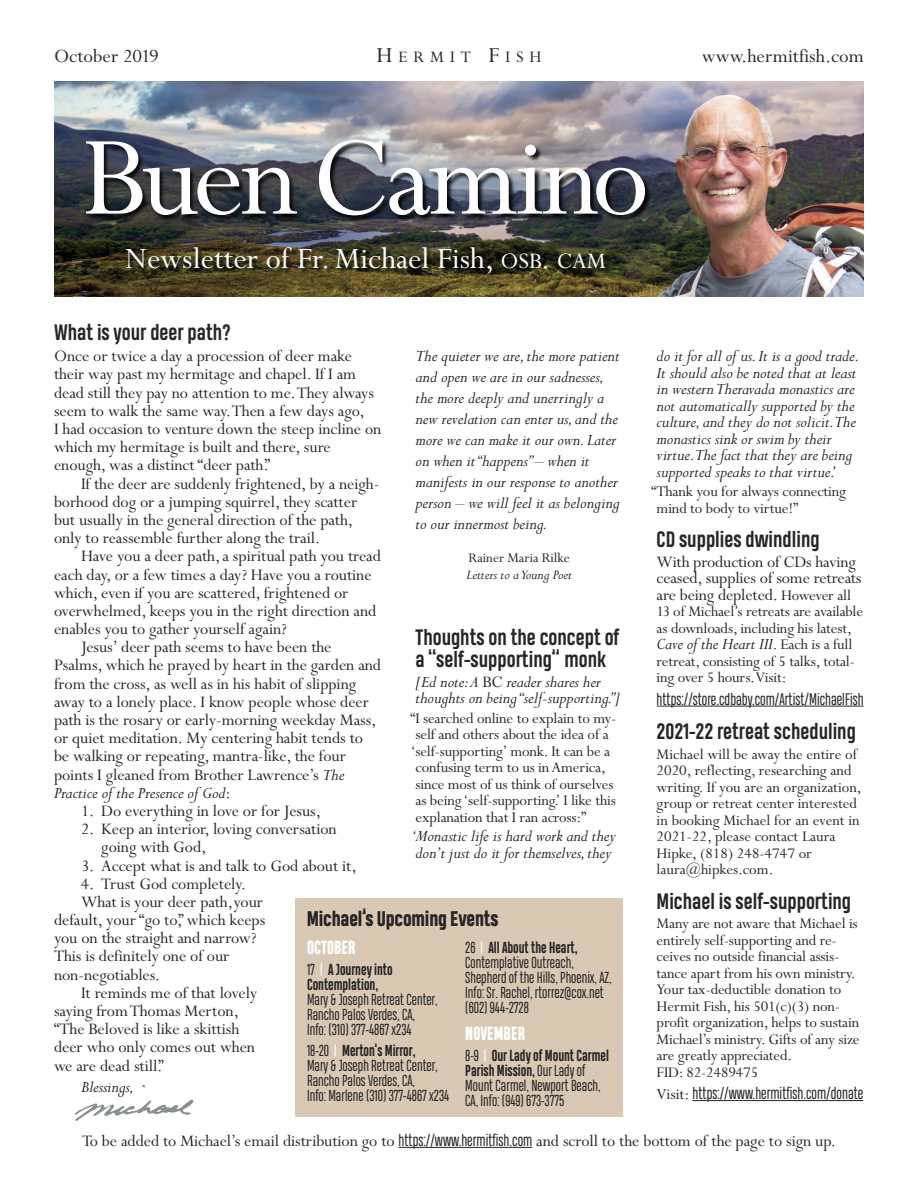
<style>
.page{position:relative;width:918px;height:1188px;background:#fff}
.page>*{position:absolute;margin:0;border:0;box-sizing:border-box;transform-origin:0 0}
.t1{font:126px "Perpetua";letter-spacing:-.025em;color:#fff}
.t2{font:33.15px "Perpetua";color:#fff}
.t3{font:700 21px/22.5px "Heading Pro";color:#272526}
.t4{font:21px "Perpetua";color:#272526}
.t5{font:800 19.5px "Heading Pro";letter-spacing:-.01em;color:#272526}
.t6{font:18px/18.1px "Perpetua";letter-spacing:-.005em;color:#272526}
.t7{font:italic 18px/16.5px "Perpetua";letter-spacing:-.005em;color:#272526}
.t8{font:800 18px "Heading Compressed Pro";color:#fff}
.t9{font:18px "Perpetua";letter-spacing:.335em;color:#272526}
.t10{font:16.5px/16.5px "Perpetua";letter-spacing:-.01em;color:#272526}
.t11{font:15.75px "Heading Compressed Pro";color:#272526}
.t12{font:15px/15px "Heading Compressed Pro";color:#272526}
.t13{font:700 15px/15px "Heading Compressed Pro";color:#272526}
.t14{font:italic 15px "Perpetua";letter-spacing:-.005em;color:#272526}
.t15{font:15px "Perpetua";letter-spacing:-.005em;color:#272526}
.s1{font-size:24px}
.s2{font-size:24.9px}
.s3{font-style:italic}
.s4{font-style:normal}
.s5{font-weight:400}
.s6{font-weight:400;color:#fff}
.s7{color:#fff}
.s8{font-weight:700}
.s9{font-size:16.5px}
.s10{font-style:normal;font-size:16.5px}
.s11{font-family:"Perpetua";font-size:17.25px}
.s12{font-family:"Heading Compressed Pro";font-size:15.75px}
</style>
<div class="page">
<img style="left:54px;top:81px;width:810px;height:216px">
<img style="left:54px;top:114px;width:682px;height:183px">
<hr style="left:657px;top:706px;width:207px;height:1px;background:#272526">
<hr style="left:693px;top:1100px;width:170px;height:1px;background:#272526">
<div style="left:295px;top:898px;width:328px;height:219px;background:#d8c8b4"></div>
<hr style="left:399px;top:1147px;width:133px;height:1px;background:#272526">
<svg style="left:75px;top:1100px;width:119px;height:21px"></svg>
<p class="t4" style="left:54px;top:43px;width:106px">October 2019</p>
<p class="t9" style="left:376px;top:46px;width:167px"><span class="s1">H</span>ERMIT <span class="s1">F</span>ISH</p>
<p class="t4" style="left:702px;top:43px;width:164px">www.hermitfish.com</p>
<h1 class="t1" style="left:82px;top:96px;width:569px">BuenCamino</h1>
<h2 class="t2" style="left:125px;top:237px;width:482px">Newsletter of Fr.Michael Fish, <span class="s2">OSB</span>. <span class="s2">CAM</span></h2>
<p class="t3" style="left:54px;top:322px;width:179px">What is your deer path?</p>
<p class="t6" style="left:54px;top:346px;width:329px">Once or twice a day a procession of deer make their way past my hermitage and chapel. If I am dead still they pay no attention to me.They always seem to walk the same way.Then a few days ago,<br>I had occasion to venture down the steep incline on which my hermitage is built and there, sure enough, was a distinct “deer path.”</p>
<p class="t6" style="left:54px;top:473px;width:327px;text-indent:27px">If the deer are suddenly frightened, by a neigh&shy;borhood dog or a jumping squirrel, they scatter but usually in the general direction of the path, only to reassemble further along the trail.</p>
<p class="t6" style="left:81px;top:546px;width:302px">Have you a deer path,a spiritual path you tread</p>
<p class="t6" style="left:54px;top:564px;width:319px">each day, or a few times a day? Have you a routine</p>
<p class="t6" style="left:54px;top:582px;width:296px">which, even if you are scattered, frightened or</p>
<p class="t6" style="left:54px;top:601px;width:324px">overwhelmed, keeps you in the right direction and</p>
<p class="t6" style="left:54px;top:619px;width:234px">enables you to gather yourself again?</p>
<p class="t6" style="left:81px;top:637px;width:252px">Jesus’ deer path seems to have been the</p>
<p class="t6" style="left:54px;top:655px;width:329px">Psalms, which he prayed by heart in the garden and</p>
<p class="t6" style="left:54px;top:673px;width:304px">from the cross, as well as in his habit of slipping</p>
<p class="t6" style="left:54px;top:692px;width:316px">away to a lonely place. I know people whose deer</p>
<p class="t6" style="left:54px;top:710px;width:324px">path is the rosary or early-morning weekday Mass,</p>
<p class="t6" style="left:54px;top:728px;width:311px">or quiet meditation. My centering habit tends to</p>
<p class="t6" style="left:54px;top:746px;width:293px">be walking or repeating, mantra-like, the four</p>
<p class="t6" style="left:54px;top:764px;width:292px">points I gleaned from Brother Lawrence’s <span class="s3">The</span></p>
<p class="t7" style="left:54px;top:786px;width:178px">Practice of the Presence of God<span class="s4">:</span></p>
<p class="t6" style="left:81px;top:801px;width:242px">1. Do everything in love or for Jesus,</p>
<p class="t6" style="left:101px;top:819px;width:237px;text-indent:-20px">2. Keep an interior, loving conversation going with God,</p>
<p class="t6" style="left:81px;top:855px;width:277px">3. Accept what is and talk to God about it,</p>
<p class="t6" style="left:81px;top:873px;width:166px">4. Trust God completely.</p>
<p class="t6" style="left:81px;top:892px;width:184px">What is your deer path,your</p>
<p class="t6" style="left:54px;top:910px;width:213px">default, your “go to,” which keeps</p>
<p class="t6" style="left:54px;top:928px;width:204px">you on the straight and narrow?</p>
<p class="t6" style="left:54px;top:946px;width:177px">This is definitely one of our</p>
<p class="t6" style="left:54px;top:964px;width:108px">non-negotiables.</p>
<p class="t6" style="left:81px;top:983px;width:178px">It reminds me of that lovely</p>
<p class="t6" style="left:54px;top:1001px;width:187px">saying fromThomas Merton,</p>
<p class="t6" style="left:54px;top:1019px;width:187px">“The Beloved is like a skittish</p>
<p class="t6" style="left:54px;top:1037px;width:203px">deer who only comes out when</p>
<p class="t6" style="left:54px;top:1055px;width:111px">we are dead still.”</p>
<p class="t7" style="left:81px;top:1080px;width:55px">Blessings,</p>
<p class="t7" style="left:416px;top:348px;width:206px;line-height:21px">The quieter we are,the more patient and open we are in our sadnesses, the more deeply and unerringly a new revelation can enter us,and the more we can make it our own. Later on when it“happens”– when it manifests in our response to another person – we will feel it as belonging to our innermost being.</p>
<p class="t15" style="left:469px;top:548px;width:103px">Rainer Maria Rilke</p>
<p class="t14" style="left:466px;top:569px;width:107px">Letters to aYoung Poet</p>
<p class="t3" style="left:416px;top:626px;width:205px">Thoughts on the concept of a “self-supporting” monk</p>
<p class="t7" style="left:416px;top:675px;width:206px">[Ed note:A <span class="s4">BC</span> reader shares her thoughts on being“self-supporting.”]</p>
<p class="t10" style="left:410px;top:709px;width:207px">“I searched online to explain to my&shy;self and others about the idea of a ‘self-supporting’ monk. It can be a confusing term to us inAmerica, since most of us think of ourselves as being ‘self-supporting.’ I like this explanation that I ran across:”</p>
<p class="t7" style="left:411px;top:830px;width:207px">‘Monastic life is hard work and they don’t just do it for themselves,they</p>
<p class="t5" style="left:307px;top:908px;width:193px">Michael’s Upcoming Events</p>
<p class="t8" style="left:307px;top:937px;width:50px">OCTOBER</p>
<p class="t13" style="left:307px;top:962px;width:87px"><span class="s5">17</span> <span class="s6">|</span> AJourneyinto<br>Contemplation,</p>
<p class="t12" style="left:307px;top:992px;width:132px">Mary &amp; Joseph Retreat Center,<br>Rancho Palos Verdes, CA,<br>Info: (310) 377-4867 x234</p>
<p class="t12" style="left:307px;top:1043px;width:144px">18-20 <span class="s7">|</span> <span class="s8">Merton’s Mirror,<br></span>Mary &amp; Joseph Retreat Center,<br>Rancho Palos Verdes, CA,<br>Info: Marlene (310) 377-4867 x234</p>
<p class="t12" style="left:465px;top:940px;width:148px">26 <span class="s7">|</span> <span class="s8">AllAbout the Heart,<br></span>Contemplative Outreach,<br>Shepherd of the Hills, Phoenix, AZ,<br>Info: Sr. Rachel, rtorrez@cox.net (602) 944-2728</p>
<p class="t8" style="left:465px;top:1023px;width:61px">NOVEMBER</p>
<p class="t12" style="left:465px;top:1048px;width:145px">8-9 <span class="s7">|</span> <span class="s8">OurLadyof MountCarmel<br>Parish Mission,</span>Our Lady of<br>Mount Carmel, Newport Beach,<br>CA, Info: (949) 673-3775</p>
<p class="t7" style="left:657px;top:350px;width:204px">do it for all of us.It is a good trade.<br>It should also be noted that at least in westernTheravada monastics are not automatically supported by the culture,and they do not solicit.The monastics sink or swim by their virtue.The fact that they are being supported speaks to that virtue.’</p>
<p class="t10" style="left:657px;top:482px;width:191px;text-indent:-5px">“Thank you for always connecting mind to body to virtue!”</p>
<p class="t3" style="left:657px;top:529px;width:165px">CD supplies dwindling</p>
<p class="t6" style="left:657px;top:552px;width:206px;line-height:16.5px">With production of CDs having ceased, supplies of some retreats are being depleted. <span class="s9">However all</span></p>
<p class="t10" style="left:657px;top:602px;width:208px">13 of Michael’s retreats are available as downloads, including his latest,</p>
<p class="t7" style="left:657px;top:638px;width:197px">Cave of the Heart III<span class="s10">. Each is a full</span></p>
<p class="t10" style="left:657px;top:652px;width:200px">retreat, consisting of 5 talks, total&shy;ing over 5 hours.Visit:</p>
<p class="t11" style="left:657px;top:690px;width:208px">https://store.cdbaby.com/Artist/MichaelFish</p>
<p class="t3" style="left:657px;top:721px;width:201px">2021-22 retreat scheduling</p>
<p class="t10" style="left:657px;top:745px;width:207px">Michael will be away the entire of<br>2020, reflecting, researching and writing. If you are an organization, group or retreat center interested in booking Michael for an event in<br>2021-22, please contact Laura<br>Hipke, (818) 248-4747 or laura@hipkes.com.</p>
<p class="t3" style="left:657px;top:890px;width:196px">Michael is self-supporting</p>
<p class="t10" style="left:657px;top:914px;width:204px">Many are not aware that Michael is entirely self-supporting and re&shy;ceives no outside financial assis&shy;tance apart from his own ministry.<br>Your tax-deductible donation to<br>Hermit Fish, his 501(c)(3) non&shy;profit organization, helps to sustain<br>Michael’s ministry. Gifts of any size are greatly appreciated.<br>FID: 82-2489475</p>
<p class="t11" style="left:657px;top:1085px;width:208px"><span class="s11">Visit:</span> https://www.hermitfish.com/donate</p>
<p class="t6" style="left:82px;top:1131px;width:755px">To be added to Michael’s email distribution go to <span class="s12">https://www.hermitfish.com</span> and scroll to the bottom of the page to sign up.</p>
</div>
